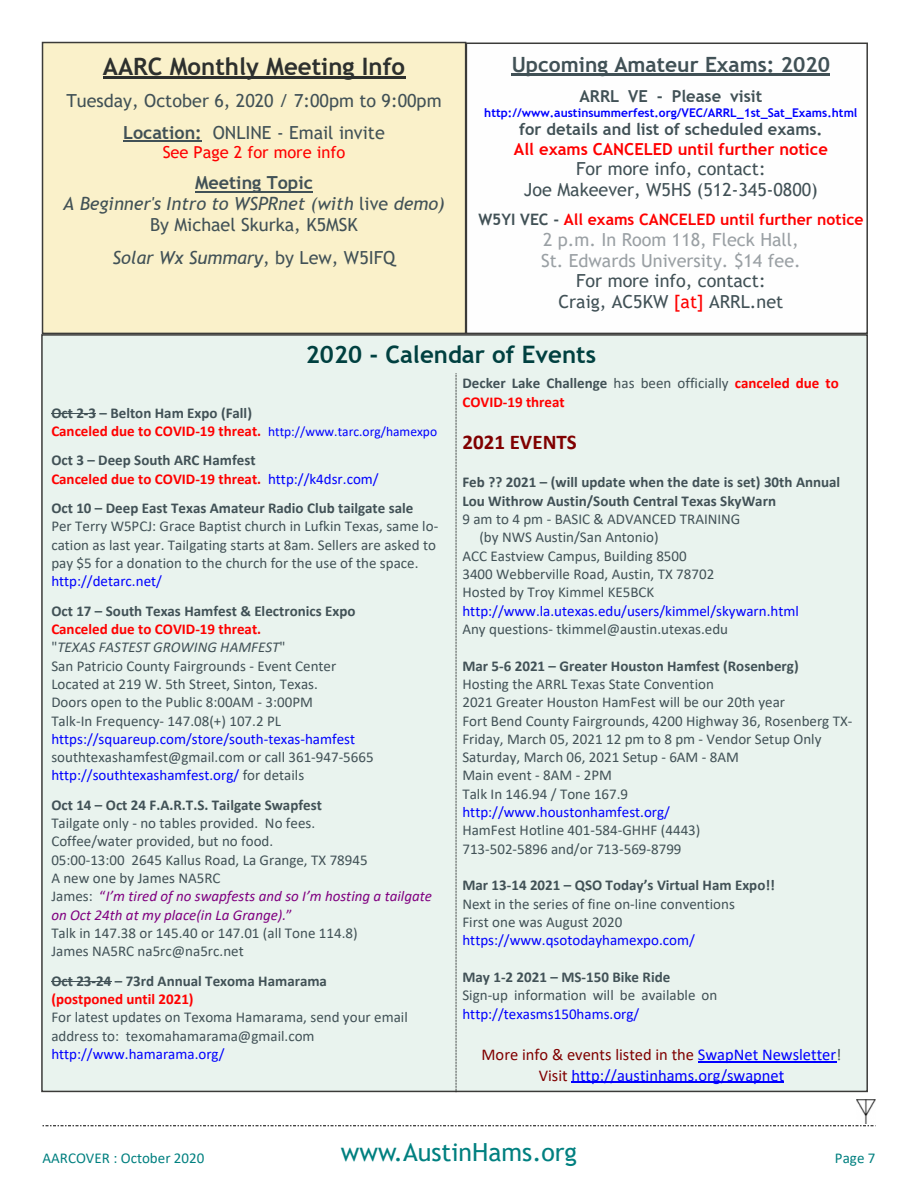
<style>
.page{position:relative;width:918px;height:1188px;background:#fff}
.page>*{position:absolute;margin:0;border:0;box-sizing:border-box;transform-origin:0 0}
.t1{font:24.9px "Trebuchet MS";color:#008080}
.t2{font:700 24px "Trebuchet MS";color:#2d302e}
.t3{font:700 24px "Trebuchet MS";color:#004040}
.t4{font:700 21px "Trebuchet MS";color:#415156}
.t5{font:700 21px "Calibri";color:#800000}
.t6{font:18px/20.9px "Trebuchet MS";color:#415156;text-align:center}
.t7{font:italic 18px/20.9px "Trebuchet MS";color:#415156;text-align:center}
.t8{font:18px/20.9px "Trebuchet MS";color:#9aa0a4}
.t9{font:16.5px/20.1px "Calibri";color:#00f;text-align:center}
.t10{font:700 16.5px "Trebuchet MS";color:#415156}
.t11{font:700 16.5px "Trebuchet MS";color:#f00}
.t12{font:16.5px "Trebuchet MS";color:#f00}
.t13{font:700 15.75px "Trebuchet MS";color:#f00}
.t14{font:15px/18.3px "Calibri";color:#415156}
.t15{font:700 15px/18.3px "Calibri";color:#415156}
.t16{font:700 15px/18.3px "Calibri";color:#f00}
.t17{font:15px "Calibri";color:#00f}
.t18{font:15px "Calibri";color:#008080}
.t19{font:700 12px "Trebuchet MS";color:#00f}
.s1{font-weight:700}
.s2{font-weight:700;font-style:normal}
.s3{font-style:normal}
.s4{color:#415156}
.s5{color:#f00}
.s6{font-weight:400;font-size:13.5px;color:#00f}
.s7{font-weight:400;color:#00f}
.s8{font-weight:700;color:#f00}
.s9{font-style:italic}
.s10{color:#00f}
.s11{color:#800080}
.s12{font-style:italic;color:#800080}
.s13{font-weight:400;color:#415156}
.s14{color:#800000}
</style>
<div class="page">
<div style="left:466px;top:43px;width:402px;height:291px;background:#fefefe;border:2px solid #3b3b39"></div>
<svg style="left:43px;top:1125px;width:831px;height:1px"></svg>
<img style="left:856px;top:1100px;width:19px;height:24px">
<div style="left:42px;top:42px;width:424px;height:292px;background:#faf1ca;border:2px solid #3b3b39"></div>
<hr style="left:103px;top:77px;width:302px;height:2px;background:#2d302e">
<hr style="left:123px;top:140px;width:79px;height:2px;background:#415156">
<hr style="left:195px;top:191px;width:118px;height:1px;background:#415156">
<div style="left:41px;top:334px;width:827px;height:758px;background:#e9f3ee;border:2px solid #3b3b39"></div>
<hr style="left:512px;top:73px;width:318px;height:3px;background:#415156">
<svg style="left:456px;top:373px;width:1px;height:719px"></svg>
<hr style="left:51px;top:413px;width:45px;height:1px;background:#415156">
<hr style="left:51px;top:981px;width:60px;height:1px;background:#415156">
<hr style="left:698px;top:1062px;width:138px;height:1px;background:#00f">
<hr style="left:571px;top:1082px;width:213px;height:1px;background:#00f">
<h2 class="t2" style="left:103px;top:57px;width:304px">AARC Monthly Meeting Info</h2>
<p class="t6" style="left:66px;top:87px;width:377px;line-height:31.3px">Tuesday, October 6, 2020 / 7:00pm to 9:00pm<br><span class="s1">Location:</span> ONLINE - Email invite</p>
<p class="t12" style="left:163px;top:146px;width:184px">See Page 2 for more info</p>
<p class="t7" style="left:63px;top:174px;width:383px"><span class="s2">Meeting Topic<br></span>A Beginner's Intro to WSPRnet (with <span class="s3">live</span> demo)<br><span class="s3">By Michael Skurka, K5MSK</span></p>
<p class="t7" style="left:113px;top:249px;width:284px">Solar Wx Summary<span class="s3">, by Lew, W5IFQ</span></p>
<h3 class="t4" style="left:512px;top:56px;width:320px">Upcoming Amateur Exams: 2020</h3>
<p class="t10" style="left:580px;top:90px;width:184px">ARRL VE - Please visit</p>
<p class="t19" style="left:484px;top:108px;width:375px">http://www.austinsummerfest.org/VEC/ARRL_1st_Sat_Exams.html</p>
<p class="t10" style="left:519px;top:123px;width:305px">for details and list of scheduled exams.</p>
<p class="t11" style="left:514px;top:142px;width:315px">All exams CANCELED until further notice</p>
<p class="t6" style="left:524px;top:160px;width:295px">For more info, contact:<br>Joe Makeever, W5HS (512-345-0800)</p>
<p class="t13" style="left:478px;top:214px;width:387px"><span class="s4">W5YI VEC -</span> All exams CANCELED until further notice</p>
<p class="t8" style="left:541px;top:230px;width:261px">2 p.m. In Room 118, Fleck Hall,<br>St. Edwards University. $14 fee.</p>
<p class="t6" style="left:559px;top:272px;width:226px">For more info, contact:<br>Craig, AC5KW <span class="s5">[at]</span> ARRL.net</p>
<h2 class="t3" style="left:306px;top:346px;width:292px">2020 - Calendar of Events</h2>
<p class="t16" style="left:51px;top:405px;width:387px"><span class="s4">Oct 2-3 – Belton Ham Expo (Fall)<br></span>Canceled due to COVID-19 threat. <span class="s6">http://www.tarc.org/hamexpo</span></p>
<p class="t16" style="left:51px;top:452px;width:329px"><span class="s4">Oct 3 – Deep South ARC Hamfest<br></span>Canceled due to COVID-19 threat. <span class="s7">http://k4dsr.com/</span></p>
<p class="t15" style="left:51px;top:500px;width:364px">Oct 10 – Deep East Texas Amateur Radio Club tailgate sale</p>
<p class="t14" style="left:51px;top:518px;width:388px">Per Terry W5PCJ: Grace Baptist church in Lufkin Texas, same lo&shy;cation as last year. Tailgating starts at 8am. Sellers are asked to pay $5 for a donation to the church for the use of the space.</p>
<p class="t17" style="left:51px;top:575px;width:112px">http://detarc.net/</p>
<p class="t15" style="left:51px;top:603px;width:306px">Oct 17 – South Texas Hamfest &amp; Electronics Expo</p>
<p class="t14" style="left:51px;top:621px;width:287px"><span class="s8">Canceled due to COVID-19 threat.<br></span>"<span class="s9">TEXAS FASTEST GROWING HAMFEST</span>"<br>San Patricio County Fairgrounds - Event Center Located at 219 W. 5th Street, Sinton, Texas.<br>Doors open to the Public 8:00AM - 3:00PM Talk-In Frequency- 147.08(+) 107.2 PL</p>
<p class="t17" style="left:51px;top:733px;width:305px">https://squareup.com/store/south-texas-hamfest</p>
<p class="t14" style="left:51px;top:749px;width:324px">southtexashamfest@gmail.com or call 361-947-5665 <span class="s10">http://southtexashamfest.org/</span> for details</p>
<p class="t15" style="left:51px;top:797px;width:272px">Oct 14 – Oct 24 F.A.R.T.S. Tailgate Swapfest</p>
<p class="t14" style="left:51px;top:815px;width:382px">Tailgate only - no tables provided. No fees.<br>Coffee/water provided, but no food.<br>05:00-13:00 2645 Kallus Road, La Grange, TX 78945<br>A new one by James NA5RC<br>James: <span class="s11">“</span><span class="s12">I’m tired of no swapfests and so I’m hosting a tailgate on Oct 24th at my place(in La Grange).</span><span class="s11">”<br></span>Talk in 147.38 or 145.40 or 147.01 (all Tone 114.8)<br>James NA5RC na5rc@na5rc.net</p>
<p class="t15" style="left:51px;top:973px;width:277px">Oct 23-24 – 73rd Annual Texoma Hamarama</p>
<p class="t16" style="left:51px;top:991px;width:144px">(postponed until 2021)</p>
<p class="t14" style="left:51px;top:1009px;width:358px">For latest updates on Texoma Hamarama, send your email address to: texomahamarama@gmail.com</p>
<p class="t17" style="left:51px;top:1048px;width:175px">http://www.hamarama.org/</p>
<p class="t16" style="left:462px;top:376px;width:378px"><span class="s4">Decker Lake Challenge</span> <span class="s13">has been officially</span> canceled due to<br>COVID-19 threat</p>
<h3 class="t5" style="left:462px;top:433px;width:116px">2021 EVENTS</h3>
<p class="t15" style="left:462px;top:474px;width:379px">Feb ?? 2021 – (will update when the date is set) 30th Annual<br>Lou Withrow Austin/South Central Texas SkyWarn</p>
<p class="t14" style="left:462px;top:511px;width:280px">9 am to 4 pm - BASIC &amp; ADVANCED TRAINING</p>
<p class="t14" style="left:479px;top:529px;width:181px">(by NWS Austin/San Antonio)</p>
<p class="t14" style="left:462px;top:548px;width:226px">ACC Eastview Campus, Building 8500</p>
<p class="t14" style="left:462px;top:566px;width:253px">3400 Webberville Road, Austin, TX 78702</p>
<p class="t14" style="left:462px;top:584px;width:193px">Hosted by Troy Kimmel KE5BCK</p>
<p class="t17" style="left:462px;top:604px;width:338px">http://www.la.utexas.edu/users/kimmel/skywarn.html</p>
<p class="t14" style="left:462px;top:621px;width:267px">Any questions- tkimmel@austin.utexas.edu</p>
<p class="t15" style="left:462px;top:658px;width:338px">Mar 5-6 2021 – Greater Houston Hamfest (Rosenberg)</p>
<p class="t14" style="left:462px;top:676px;width:392px">Hosting the ARRL Texas State Convention<br>2021 Greater Houston HamFest will be our 20th year<br>Fort Bend County Fairgrounds, 4200 Highway 36, Rosenberg TX-Friday, March 05, 2021 12 pm to 8 pm - Vendor Setup Only Saturday, March 06, 2021 Setup - 6AM - 8AM<br>Main event - 8AM - 2PM<br>Talk In 146.94 / Tone 167.9</p>
<p class="t17" style="left:462px;top:806px;width:209px">http://www.houstonhamfest.org/</p>
<p class="t14" style="left:462px;top:823px;width:239px">HamFest Hotline 401-584-GHHF (4443)<br>713-502-5896 and/or 713-569-8799</p>
<p class="t15" style="left:462px;top:877px;width:314px">Mar 13-14 2021 – QSO Today’s Virtual Ham Expo!!</p>
<p class="t14" style="left:462px;top:896px;width:274px">Next in the series of fine on-line conventions<br>First one was August 2020</p>
<p class="t17" style="left:462px;top:934px;width:234px">https://www.qsotodayhamexpo.com/</p>
<p class="t15" style="left:462px;top:969px;width:209px">May 1-2 2021 – MS-150 Bike Ride</p>
<p class="t14" style="left:462px;top:987px;width:257px">Sign-up information will be available on</p>
<p class="t17" style="left:462px;top:1007px;width:178px">http://texasms150hams.org/</p>
<p class="t9" style="left:482px;top:1046px;width:362px"><span class="s14">More info &amp; events listed in the</span> SwapNet Newsletter<span class="s4">!<br></span><span class="s14">Visit</span> http://austinhams.org/swapnet</p>
<h1 class="t1" style="left:341px;top:1143px;width:238px">www.AustinHams.org</h1>
<p class="t18" style="left:43px;top:1151px;width:163px">AARCOVER : October 2020</p>
<p class="t18" style="left:835px;top:1151px;width:42px">Page 7</p>
</div>
